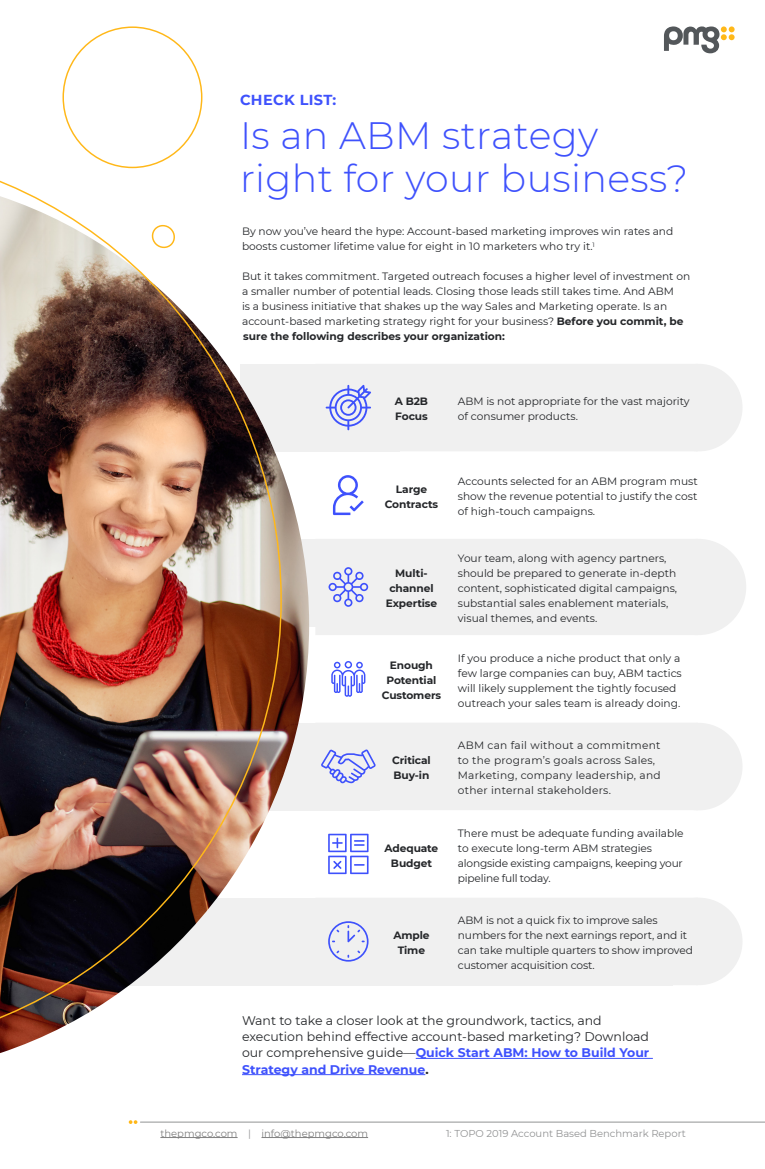
<style>
.page{position:relative;width:765px;height:1169px;background:#fff}
.page>*{position:absolute;margin:0;border:0;box-sizing:border-box;transform-origin:0 0}
.Head_21_24{font:300 38px/43.5px "Montserrat";letter-spacing:.01em;color:#3e51fc}
.Head_21_24-2{font:700 14.5px "Montserrat";letter-spacing:.025em;color:#3e51fc}
.Body{font:12.5px/16.2px "Montserrat";color:#242629}
.Body-2{font:10.62px/15px "Montserrat";color:#242629}
.Body-3{font:10.62px/15px "Montserrat";letter-spacing:-.02em;color:#242629}
.Body-4{font:10.62px/15px "Montserrat";letter-spacing:.025em;color:#242629}
.Body-5{font:700 10.62px/15px "Montserrat";letter-spacing:-.01em;color:#242629;text-align:center}
.Page_Footer{font:10px "Montserrat";color:#929394}
.Page_Footer-2{font:10px "Montserrat";color:#808080}
.s1{font-weight:700}
.s2{font-weight:700;color:#3e51fc}
.s3{color:#929394}
</style>
<div class="page">
<div style="left:655px;top:364px;width:88px;height:87px;background:#f0f0f0;border-radius:50%"></div>
<div style="left:650px;top:539px;width:96px;height:96px;background:#f0f0f0;border-radius:50%"></div>
<div style="left:655px;top:723px;width:88px;height:87px;background:#f0f0f0;border-radius:50%"></div>
<div style="left:240px;top:364px;width:160px;height:87px;background:#f0f0f0"></div>
<div style="left:240px;top:539px;width:160px;height:87px;background:#f0f0f0"></div>
<div style="left:165px;top:723px;width:215px;height:87px;background:#f0f0f0"></div>
<div style="left:655px;top:897px;width:88px;height:88px;background:#f0f0f0;border-radius:50%"></div>
<svg style="left:315px;top:364px;width:377px;height:621px;fill:#f0f0f0"></svg>
<svg style="left:326px;top:385px;width:45px;height:45px"></svg>
<svg style="left:333px;top:475px;width:31px;height:40px"></svg>
<svg style="left:329px;top:567px;width:39px;height:40px"></svg>
<svg style="left:331px;top:661px;width:34px;height:36px"></svg>
<svg style="left:321px;top:749px;width:55px;height:34px"></svg>
<svg style="left:328px;top:834px;width:41px;height:40px"></svg>
<svg style="left:328px;top:921px;width:41px;height:40px"></svg>
<img style="left:0;top:451px;width:309px;height:602px">
<img style="left:0;top:147px;width:282px;height:904px">
<hr style="left:416px;top:1058px;width:237px;height:1px;background:#3e51fc">
<hr style="left:242px;top:1074px;width:183px;height:1px;background:#3e51fc">
<svg style="left:149px;top:222px;width:28px;height:26px"></svg>
<svg style="left:664px;top:26px;width:71px;height:27px"></svg>
<hr style="left:140px;top:1121px;width:625px;height:1px;background:#929394">
<svg style="left:129px;top:1120px;width:8px;height:4px"></svg>
<hr style="left:160px;top:1137px;width:78px;height:1px;background:#808080">
<hr style="left:262px;top:1137px;width:106px;height:1px;background:#808080">
<p class="Head_21_24-2" style="left:240px;top:90px;width:98px">CHECK LIST:</p>
<p class="Head_21_24" style="left:240px;top:112px;width:450px">Is an ABM strategy right for your business?</p>
<p class="Body-2" style="left:242px;top:224px;width:433px">By now you’ve heard the hype: Account-based marketing improves win rates and boosts customer lifetime value for eight in 10 marketers who try it.<sup>1</sup></p>
<p class="Body-2" style="left:242px;top:269px;width:450px">But it takes commitment. Targeted outreach focuses a higher level of investment on a smaller number of potential leads. Closing those leads still takes time. And ABM<br>is a business initiative that shakes up the way Sales and Marketing operate. Is an account-based marketing strategy right for your business? <span class="s1">Before you commit, be sure the following describes your organization:</span></p>
<p class="Body-5" style="left:395px;top:393px;width:35px;text-align:left">A B2B<br>Focus</p>
<p class="Body-2" style="left:458px;top:393px;width:233px">ABM is not appropriate for the vast majority of consumer products.</p>
<p class="Body-5" style="left:385px;top:481px;width:55px">Large<br>Contracts</p>
<p class="Body-2" style="left:458px;top:473px;width:241px;text-align:justify">Accounts selected for an ABM program must show the revenue potential to justify the cost of high-touch campaigns.</p>
<p class="Body-5" style="left:386px;top:565px;width:53px">Multi&shy;channel<br>Expertise</p>
<p class="Body-2" style="left:458px;top:550px;width:221px">Your team, along with agency partners, should be prepared to generate in-depth content, sophisticated digital campaigns, substantial sales enablement materials, visual themes, and events.</p>
<p class="Body-5" style="left:382px;top:657px;width:61px">Enough<br>Potential<br>Customers</p>
<p class="Body-2" style="left:458px;top:650px;width:225px">If you produce a niche product that only a few large companies can buy, ABM tactics will likely supplement the tightly focused outreach your sales team is already doing.</p>
<p class="Body-5" style="left:392px;top:752px;width:40px;text-align:left">Critical<br>Buy-in</p>
<p class="Body-5" style="left:385px;top:840px;width:55px">Adequate<br>Budget</p>
<p class="Body-5" style="left:393px;top:927px;width:38px">Ample<br>Time</p>
<p class="Body-4" style="left:458px;top:737px;width:204px">ABM can fail without a commitment to the program’s goals across Sales, Marketing, company leadership, and other internal stakeholders.</p>
<p class="Body-3" style="left:458px;top:825px;width:227px">There must be adequate funding available to execute long-term ABM strategies alongside existing campaigns, keeping your pipeline full today.</p>
<p class="Body-2" style="left:458px;top:912px;width:236px">ABM is not a quick fix to improve sales numbers for the next earnings report, and it can take multiple quarters to show improved customer acquisition cost.</p>
<p class="Body" style="left:242px;top:1012px;width:409px">Want to take a closer look at the groundwork, tactics, and execution behind effective account-based marketing? Download our comprehensive guide—<span class="s2">Quick Start ABM: How to Build Your Strategy and Drive Revenue</span><span class="s1">.</span></p>
<p class="Page_Footer-2" style="left:160px;top:1126px;width:209px">thepmgco.com <span class="s3">|</span> info@thepmgco.com</p>
<p class="Page_Footer" style="left:446px;top:1126px;width:241px">1: TOPO 2019 Account Based Benchmark Report</p>
</div>
